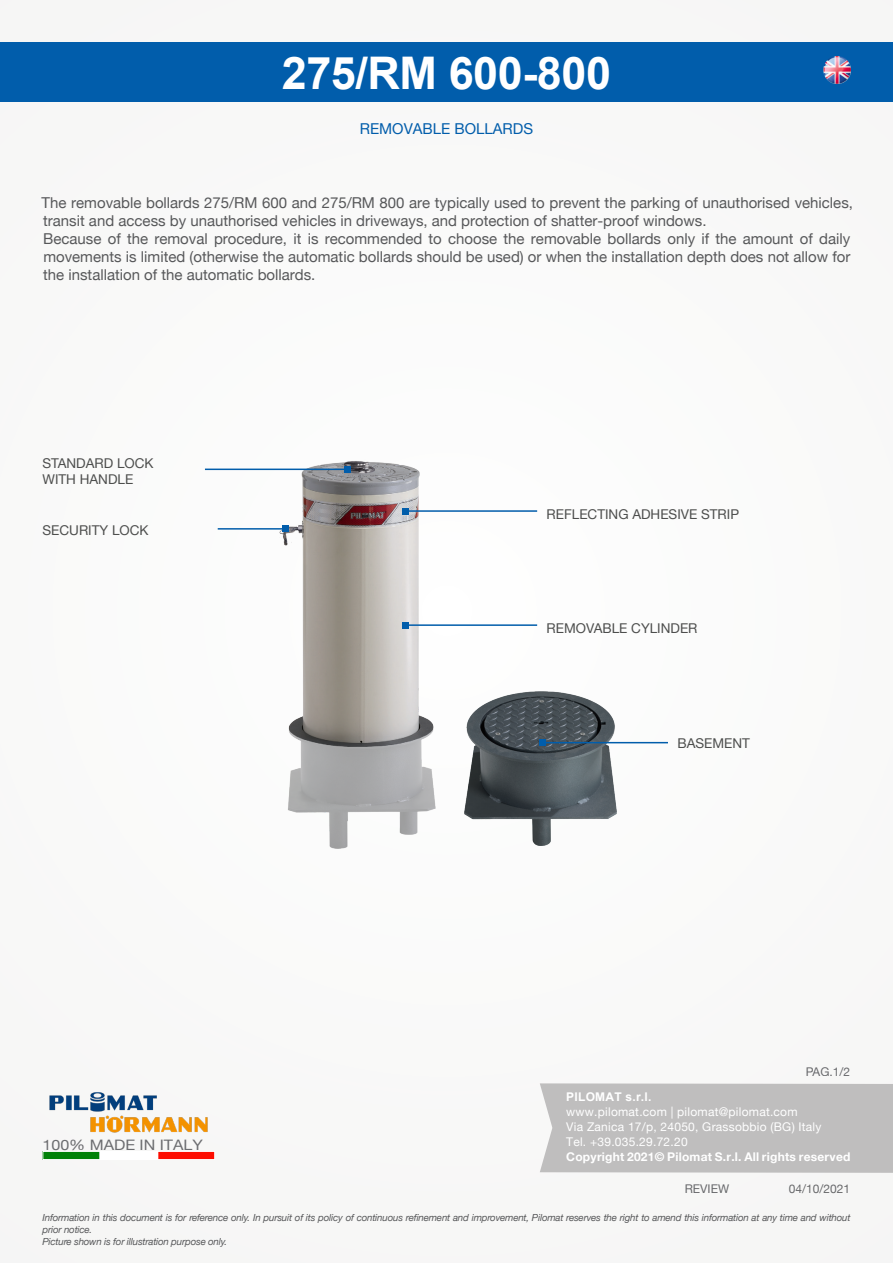
<style>
.page{position:relative;width:893px;height:1263px;background:#f9f9f8}
.page>*{position:absolute;margin:0;border:0;box-sizing:border-box;transform-origin:0 0}
.t1{font:700 45px "Arial";letter-spacing:-.01em;color:#fff}
.t2{font:15px/18px "Helvetica Neue";color:#57585a}
.t3{font:15px "Helvetica Neue";color:#015dab}
.t4{font:14.4px "Helvetica Neue";color:#6c6d70;scale:1.11 1}
.t5{font:13.5px "Helvetica Neue";color:#4d4e4d}
.t6{font:12px/15px "Helvetica Neue";letter-spacing:.02em;color:#fff}
.t7{font:700 12px "Helvetica Neue";letter-spacing:.02em;color:#fff}
.t8{font:12px "Helvetica Neue";color:#6c6d70}
.t9{font:700 12px "Arial";letter-spacing:.02em;color:#fff}
.t10{font:italic 9.75px/11.7px "Helvetica Neue";letter-spacing:-.02em;color:#57585a}
</style>
<div class="page">
<div style="left:540px;top:1083px;width:353px;height:90px;background:#bfbebe"></div>
<div style="left:0;top:43px;width:893px;height:59px;background:#015dab"></div>
<img style="left:49px;top:1092px;width:159px;height:41px">
<img style="left:45px;top:1153px;width:168px;height:5px">
<div style="left:43px;top:1151px;width:172px;height:9px;border:1px solid #fff"></div>
<img style="left:278px;top:461px;width:158px;height:388px">
<img style="left:465px;top:691px;width:151px;height:154px">
<hr style="left:406px;top:624px;width:131px;height:2px;background:#015dab">
<svg style="left:403px;top:622px;width:6px;height:6px"></svg>
<hr style="left:406px;top:510px;width:131px;height:2px;background:#015dab">
<svg style="left:403px;top:508px;width:6px;height:6px"></svg>
<hr style="left:218px;top:528px;width:68px;height:2px;background:#015dab">
<svg style="left:283px;top:526px;width:6px;height:6px"></svg>
<hr style="left:205px;top:469px;width:142px;height:1px;background:#015dab">
<svg style="left:344px;top:466px;width:6px;height:6px"></svg>
<hr style="left:543px;top:742px;width:125px;height:1px;background:#015dab">
<svg style="left:540px;top:740px;width:6px;height:6px"></svg>
<img style="left:823px;top:57px;width:27px;height:27px">
<h1 class="t1" style="left:282px;top:43px;width:331px">275/RM 600-800</h1>
<p class="t3" style="left:360px;top:118px;width:175px">REMOVABLE BOLLARDS</p>
<p class="t2" style="left:42px;top:195px;width:813px">The removable bollards 275/RM 600 and 275/RM 800 are typically used to prevent the parking of unauthorised vehicles, transit and access by unauthorised vehicles in driveways, and protection of shatter-proof windows.</p>
<p class="t2" style="left:43px;top:231px;width:809px;text-align:justify">Because of the removal procedure, it is recommended to choose the removable bollards only if the amount of daily movements is limited (otherwise the automatic bollards should be used) or when the installation depth does not allow for the installation of the automatic bollards.</p>
<p class="t5" style="left:43px;top:453px;width:113px">STANDARD LOCK</p>
<p class="t5" style="left:43px;top:469px;width:92px">WITH HANDLE</p>
<p class="t5" style="left:43px;top:520px;width:108px">SECURITY LOCK</p>
<p class="t4" style="left:43px;top:1135px;width:146px">100% MADE IN ITALY</p>
<p class="t5" style="left:547px;top:504px;width:194px">REFLECTING ADHESIVE STRIP</p>
<p class="t5" style="left:547px;top:618px;width:152px">REMOVABLE CYLINDER</p>
<p class="t5" style="left:677px;top:734px;width:74px">BASEMENT</p>
<p class="t8" style="left:806px;top:1063px;width:46px">PAG.1/2</p>
<p class="t9" style="left:566px;top:1089px;width:87px">PILOMAT s.r.l.</p>
<p class="t6" style="left:566px;top:1105px;width:257px">www.pilomat.com | pilomat@pilomat.com<br>Via Zanica 17/p, 24050, Grassobbio (BG) Italy<br>Tel. +39.035.29.72.20</p>
<p class="t7" style="left:566px;top:1148px;width:286px">Copyright 2021© Pilomat S.r.l. All rights reserved</p>
<p class="t8" style="left:685px;top:1180px;width:46px">REVIEW</p>
<p class="t8" style="left:789px;top:1180px;width:63px">04/10/2021</p>
<p class="t10" style="left:43px;top:1212px;width:809px">Information in this document is for reference only. In pursuit of its policy of continuous refinement and improvement, Pilomat reserves the right to amend this information at any time and without prior notice.<br>Picture shown is for illustration purpose only.</p>
</div>
